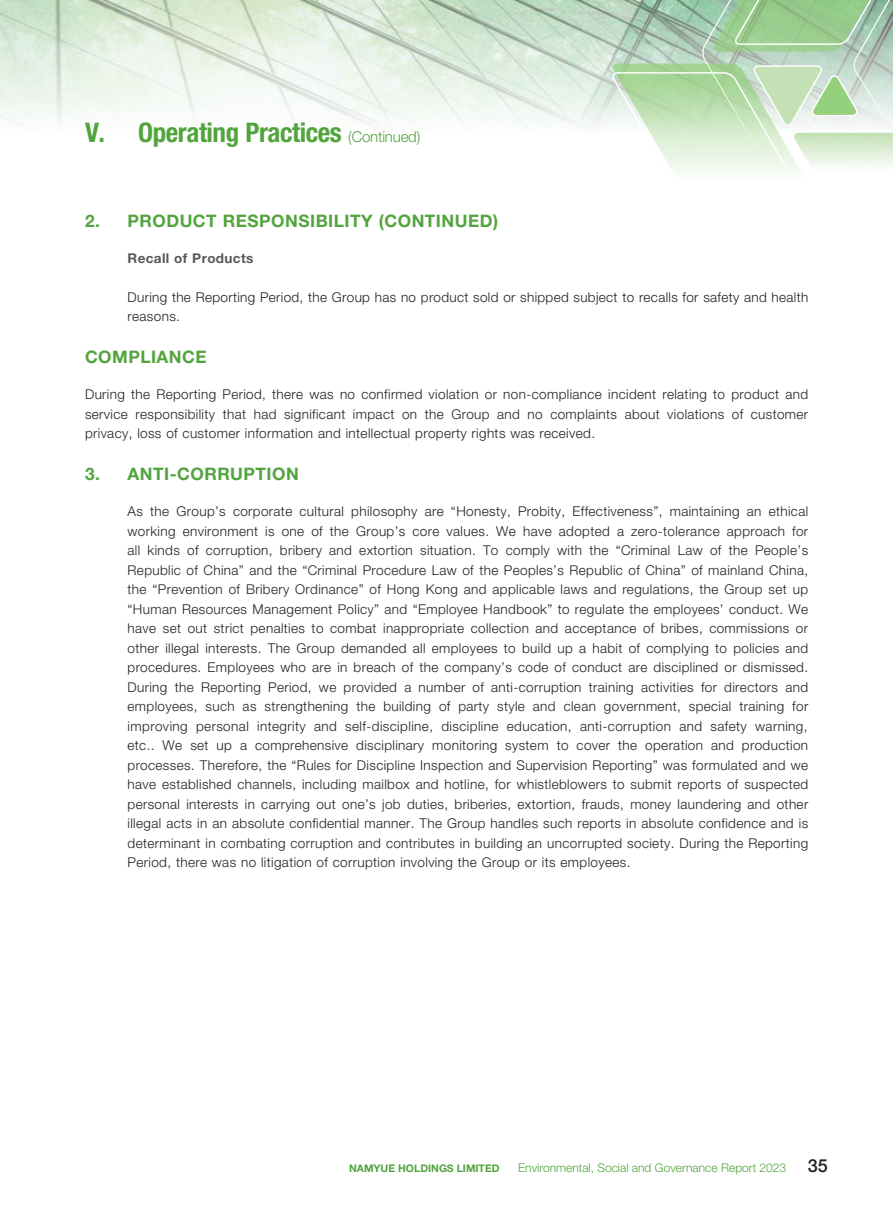
<style>
.page{position:relative;width:893px;height:1212px;background:#fff}
.page>*{position:absolute;margin:0;border:0;box-sizing:border-box;transform-origin:0 0}
.t1{font:700 condensed 27px "Helvetica Neue LT Std";letter-spacing:-.015em;color:#52a43d}
.t2{font:700 17.25px "Helvetica Neue LT Std";letter-spacing:.03em;color:#52a43d}
.t3{font:300 13.5px/19.5px "Helvetica Neue LT Std";letter-spacing:.03em;color:#231f20;text-align:justify}
.t4{font:700 13.5px "Helvetica Neue LT Std";letter-spacing:.03em;color:#57585a}
.t5{font:300 12px "Helvetica Neue LT Std";color:#52a43d}
.t6{font:700 10.5px "Helvetica Neue LT Std";color:#52a43d}
.s1{font-weight:300;font-stretch:normal;font-size:15px}
.s2{font-weight:500;font-size:18px;color:#231f20}
</style>
<div class="page">
<img style="left:0;top:0;width:612px;height:127px">
<svg style="left:612px;top:0;width:281px;height:173px;background:#c2ddbf"></svg>
<h1 class="t1" style="left:85px;top:116px;width:337px">V. Operating Practices <span class="s1">(Continued)</span></h1>
<p class="t2" style="left:85px;top:210px;width:415px">2. PRODUCT RESPONSIBILITY (CONTINUED)</p>
<p class="t4" style="left:128px;top:250px;width:127px">Recall of Products</p>
<p class="t3" style="left:128px;top:287px;width:682px">During the Reporting Period, the Group has no product sold or shipped subject to recalls for safety and health reasons.</p>
<p class="t2" style="left:85px;top:347px;width:123px">COMPLIANCE</p>
<p class="t3" style="left:85px;top:384px;width:725px">During the Reporting Period, there was no confirmed violation or non-compliance incident relating to product and service responsibility that had significant impact on the Group and no complaints about violations of customer privacy, loss of customer information and intellectual property rights was received.</p>
<p class="t2" style="left:85px;top:464px;width:215px">3. ANTI-CORRUPTION</p>
<p class="t3" style="left:128px;top:501px;width:682px">As the Group’s corporate cultural philosophy are “Honesty, Probity, Effectiveness”, maintaining an ethical working environment is one of the Group’s core values. We have adopted a zero-tolerance approach for all kinds of corruption, bribery and extortion situation. To comply with the “Criminal Law of the People’s Republic of China” and the “Criminal Procedure Law of the Peoples’s Republic of China” of mainland China, the “Prevention of Bribery Ordinance” of Hong Kong and applicable laws and regulations, the Group set up “Human Resources Management Policy” and “Employee Handbook” to regulate the employees’ conduct. We have set out strict penalties to combat inappropriate collection and acceptance of bribes, commissions or other illegal interests. The Group demanded all employees to build up a habit of complying to policies and procedures. Employees who are in breach of the company’s code of conduct are disciplined or dismissed.<br>During the Reporting Period, we provided a number of anti-corruption training activities for directors and employees, such as strengthening the building of party style and clean government, special training for improving personal integrity and self-discipline, discipline education, anti-corruption and safety warning, etc.. We set up a comprehensive disciplinary monitoring system to cover the operation and production processes. Therefore, the “Rules for Discipline Inspection and Supervision Reporting” was formulated and we have established channels, including mailbox and hotline, for whistleblowers to submit reports of suspected personal interests in carrying out one’s job duties, briberies, extortion, frauds, money laundering and other illegal acts in an absolute confidential manner. The Group handles such reports in absolute confidence and is determinant in combating corruption and contributes in building an uncorrupted society. During the Reporting Period, there was no litigation of corruption involving the Group or its employees.</p>
<p class="t6" style="left:349px;top:1162px;width:152px">NAMYUE HOLDINGS LIMITED</p>
<p class="t5" style="left:518px;top:1160px;width:311px">Environmental, Social and Governance Report 2023 <span class="s2">35</span></p>
</div>
